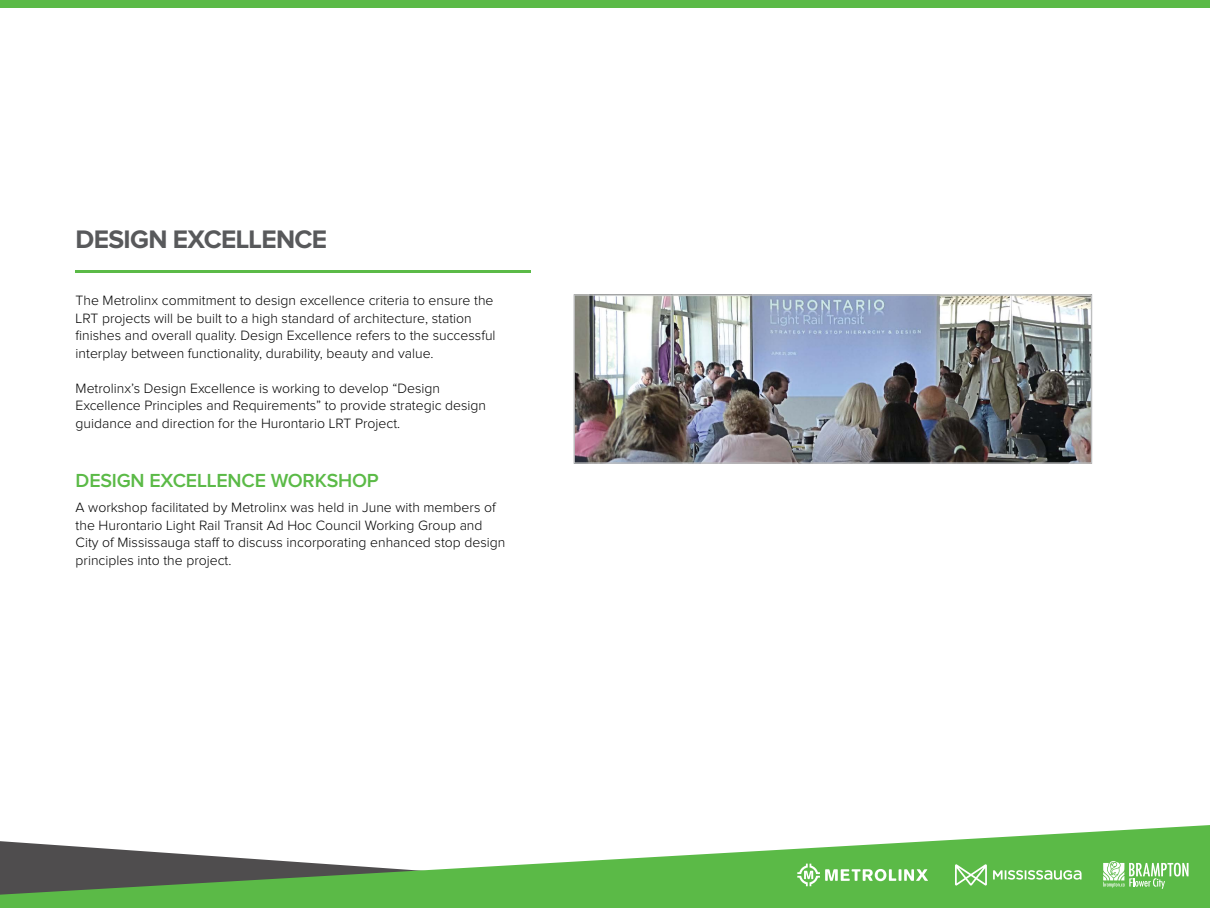
<style>
.page{position:relative;width:1210px;height:908px;background:#fff}
.page>*{position:absolute;margin:0;border:0;box-sizing:border-box;transform-origin:0 0}
.t1{font:700 26.25px "Proxima Nova";letter-spacing:-.025em;color:#58595b}
.t2{font:600 19.6px "Proxima Nova";letter-spacing:-.01em;color:#5bba47}
.t3{font:300 14px/17.5px "Proxima Nova";color:#000}
</style>
<div class="page">
<svg style="left:0;top:825px;width:1210px;height:82px;fill:#5bba47"></svg>
<div style="left:0;top:0;width:1210px;height:8px;background:#5bba47"></div>
<svg style="left:797px;top:863px;width:131px;height:22px"></svg>
<svg style="left:955px;top:864px;width:32px;height:21px"></svg>
<svg style="left:993px;top:869px;width:88px;height:10px"></svg>
<svg style="left:1103px;top:860px;width:85px;height:28px"></svg>
<hr style="left:76px;top:270px;width:454px;height:2px;background:#5bba47">
<img style="left:575px;top:296px;width:515px;height:165px">
<div style="left:573px;top:294px;width:519px;height:169px;border:1px solid #bdbebf"></div>
<h1 class="t1" style="left:76px;top:227px;width:144px">DESIGN EXCELLE</h1>
<h1 class="t1" style="left:276px;top:227px;width:35px">NCE</h1>
<p class="t3" style="left:76px;top:292px;width:421px">The Metrolinx commitment to design excellence criteria to ensure the LRT projects will be built to a high standard of architecture, station finishes and overall quality. Design Excellence refers to the successful interplay between functionality, durability, beauty and value.</p>
<p class="t3" style="left:76px;top:380px;width:412px">Metrolinx’s Design Excellence is working to develop “Design<br>Excellence Principles and Requirements” to provide strategic design guidance and direction for the Hurontario LRT Project.</p>
<h2 class="t2" style="left:76px;top:471px;width:303px">DESIGN EXCELLENCE WORKSHOP</h2>
<p class="t3" style="left:76px;top:499px;width:431px">A workshop facilitated by Metrolinx was held in June with members of the Hurontario Light Rail Transit Ad Hoc Council Working Group and City of Mississauga staff to discuss incorporating enhanced stop design principles into the project.</p>
</div>
